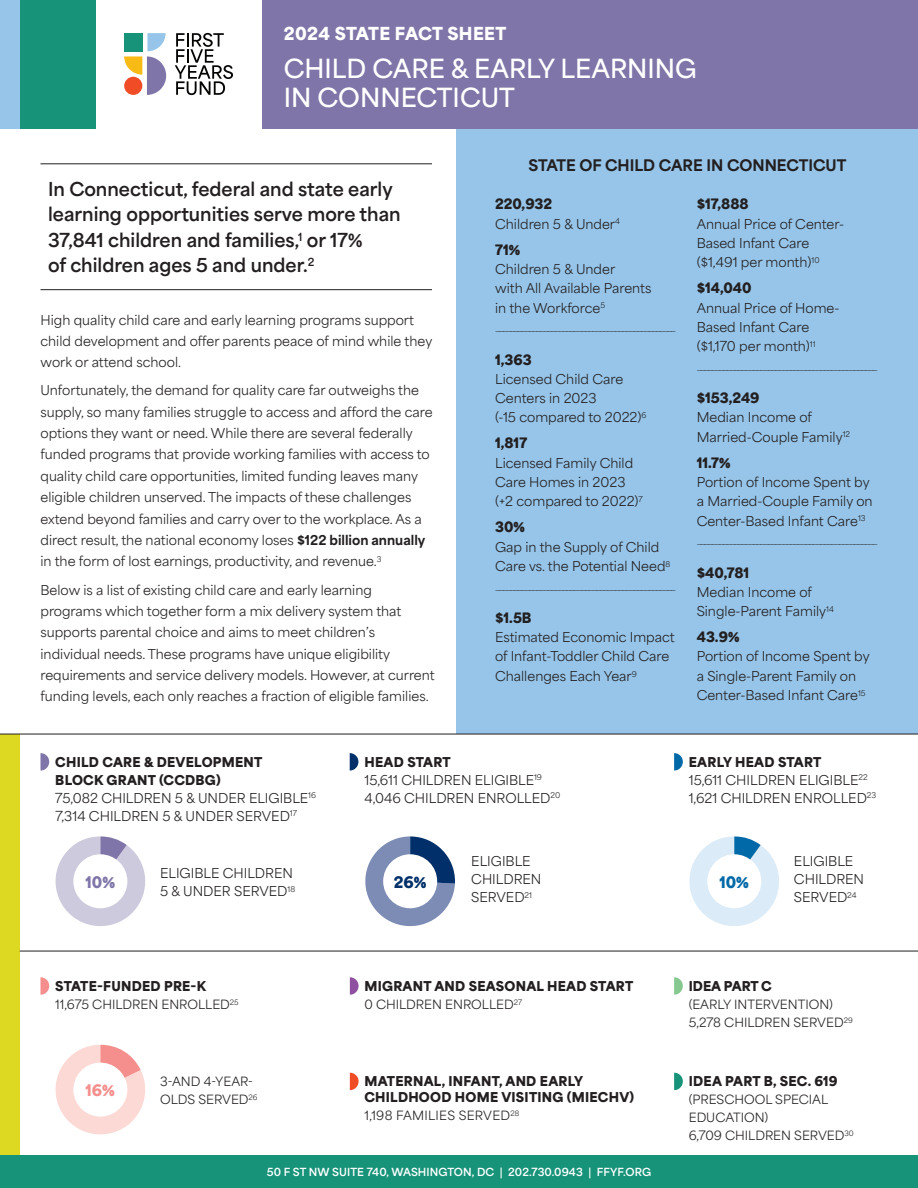
<style>
.page{position:relative;width:918px;height:1188px;background:#fff}
.page>*{position:absolute;margin:0;border:0;box-sizing:border-box;transform-origin:0 0}
.t1{font:600 24.75px/28.5px "Area Normal";color:#fff}
.t2{font:700 18px/25.5px "Area Normal";color:#231f20}
.t3{font:900 16.8px "Area Normal";letter-spacing:.025em;color:#fff}
.t4{font:800 15px "Area Normal";color:#231f20}
.t5{font:900 15px "Area Normal";color:#7f75a8}
.t6{font:900 15px "Area Normal";color:#f48f8d}
.t7{font:900 15px "Area Normal";color:#002f69}
.t8{font:900 15px "Area Normal";color:#0169a7}
.t9{font:900 13.5px "Area Normal";color:#231f20}
.t10{font:12.75px/19.4px "Area Normal";color:#231f20}
.t11{font:900 12.75px/16.5px "Area Normal";letter-spacing:.02em;color:#231f20}
.t12{font:900 12.75px "Area Normal";color:#231f20}
.t13{font:12px/18px "Area Normal";color:#231f20}
.t14{font:12px "Area Normal";letter-spacing:.02em;color:#231f20}
.t15{font:700 10.5px "Area Normal";letter-spacing:.01em;color:#fff}
.t16{font:7.5px "Area Normal";color:#231f20}
.s1{font-weight:800}
.s2{font-weight:900}
</style>
<div class="page">
<svg style="left:55px;top:836px;width:91px;height:90px"></svg>
<div style="left:73px;top:854px;width:54px;height:54px;background:#fff;border-radius:50%"></div>
<svg style="left:55px;top:1045px;width:90px;height:90px"></svg>
<svg style="left:365px;top:836px;width:90px;height:91px"></svg>
<div style="left:383px;top:854px;width:54px;height:54px;background:#fff;border-radius:50%"></div>
<svg style="left:689px;top:836px;width:90px;height:90px"></svg>
<div style="left:707px;top:854px;width:54px;height:54px;background:#fff;border-radius:50%"></div>
<div style="left:0;top:734px;width:20px;height:421px;background:#ddd923"></div>
<div style="left:456px;top:128px;width:462px;height:606px;background:#96c5e9"></div>
<div style="left:0;top:1155px;width:918px;height:33px;background:#169378"></div>
<div style="left:20px;top:0;width:76px;height:128px;background:#169378"></div>
<div style="left:0;top:0;width:20px;height:128px;background:#96c5e9"></div>
<div style="left:262px;top:0;width:656px;height:128px;background:#7f75a8"></div>
<hr style="left:40px;top:289px;width:392px;height:1px;background:#231f20">
<hr style="left:40px;top:164px;width:392px;height:1px;background:#231f20">
<svg style="left:40px;top:977px;width:9px;height:18px"></svg>
<hr style="left:0;top:734px;width:918px;height:1px;background:#231f20">
<svg style="left:40px;top:753px;width:9px;height:18px"></svg>
<svg style="left:124px;top:33px;width:42px;height:62px"></svg>
<svg style="left:175px;top:33px;width:58px;height:62px"></svg>
<svg style="left:674px;top:977px;width:9px;height:18px"></svg>
<svg style="left:674px;top:1073px;width:9px;height:17px"></svg>
<svg style="left:350px;top:977px;width:9px;height:18px"></svg>
<svg style="left:350px;top:753px;width:8px;height:18px"></svg>
<svg style="left:674px;top:753px;width:9px;height:18px"></svg>
<svg style="left:350px;top:1073px;width:9px;height:17px"></svg>
<hr style="left:20px;top:951px;width:898px;height:1px;background:#231f20">
<h3 class="t3" style="left:284px;top:18px;width:224px">2024 STATE FACT SHEET</h3>
<h1 class="t1" style="left:284px;top:52px;width:415px">CHILD CARE &amp; EARLY LEARNING<br>IN CONNECTICUT</h1>
<h2 class="t2" style="left:48px;top:174px;width:354px">In Connecticut, federal and state early learning opportunities serve more than 37,841 children and families,<sup>1</sup> or 17%<br>of children ages 5 and under.<sup>2</sup></h2>
<p class="t10" style="left:40px;top:307px;width:393px;line-height:21.3px">High quality child care and early learning programs support child development and offer parents peace of mind while they work or attend school.</p>
<p class="t10" style="left:40px;top:378px;width:394px;line-height:21.3px">Unfortunately, the demand for quality care far outweighs the supply, so many families struggle to access and afford the care options they want or need. While there are several federally funded programs that provide working families with access to quality child care opportunities, limited funding leaves many eligible children unserved. The impacts of these challenges extend beyond families and carry over to the workplace. As a direct result, the national economy loses <span class="s1">$122 billion annually </span>in the form of lost earnings, productivity, and revenue.<sup>3</sup></p>
<p class="t10" style="left:40px;top:577px;width:396px;line-height:21.3px">Below is a list of existing child care and early learning programs which together form a mix delivery system that supports parental choice and aims to meet children’s individual needs. These programs have unique eligibility requirements and service delivery models. However, at current funding levels, each only reaches a fraction of eligible families.</p>
<p class="t4" style="left:528px;top:152px;width:319px">STATE OF CHILD CARE IN CONNECTICUT</p>
<p class="t9" style="left:495px;top:192px;width:59px">220,932</p>
<p class="t10" style="left:495px;top:213px;width:126px">Children 5 &amp; Under<sup>4</sup></p>
<p class="t9" style="left:495px;top:237px;width:27px">71%</p>
<p class="t10" style="left:495px;top:258px;width:158px">Children 5 &amp; Under<br>with All Available Parents in the Workforce<sup>5</sup></p>
<p class="t16" style="left:495px;top:325px;width:182px">————————————————————————————————————————————————</p>
<p class="t9" style="left:495px;top:347px;width:38px">1,363</p>
<p class="t10" style="left:495px;top:368px;width:153px">Licensed Child Care<br>Centers in 2023<br>(-15 compared to 2022)<sup>6</sup></p>
<p class="t9" style="left:495px;top:431px;width:34px">1,817</p>
<p class="t10" style="left:495px;top:452px;width:149px">Licensed Family Child<br>Care Homes in 2023 (+2 compared to 2022)<sup>7</sup></p>
<p class="t9" style="left:495px;top:515px;width:31px">30%</p>
<p class="t10" style="left:495px;top:535px;width:177px">Gap in the Supply of Child<br>Care vs. the Potential Need<sup>8</sup></p>
<p class="t16" style="left:495px;top:583px;width:182px">————————————————————————————————————————————————</p>
<p class="t9" style="left:495px;top:605px;width:38px">$1.5B</p>
<p class="t10" style="left:495px;top:626px;width:181px">Estimated Economic Impact of Infant-Toddler Child Care<br>Challenges Each Year<sup>9</sup></p>
<p class="t9" style="left:697px;top:192px;width:54px">$17,888</p>
<p class="t10" style="left:697px;top:213px;width:149px">Annual Price of Center-<br>Based Infant Care ($1,491 per month)<sup>10</sup></p>
<p class="t9" style="left:697px;top:276px;width:57px">$14,040</p>
<p class="t10" style="left:697px;top:296px;width:144px">Annual Price of Home-<br>Based Infant Care ($1,170 per month)<sup>11</sup></p>
<p class="t16" style="left:697px;top:363px;width:182px">————————————————————————————————————————————————</p>
<p class="t9" style="left:697px;top:386px;width:64px">$153,249</p>
<p class="t10" style="left:697px;top:406px;width:155px">Median Income of<br>Married-Couple Family<sup>12</sup></p>
<p class="t9" style="left:697px;top:450px;width:35px">11.7%</p>
<p class="t10" style="left:697px;top:471px;width:178px">Portion of Income Spent by a Married-Couple Family on<br>Center-Based Infant Care<sup>13</sup></p>
<p class="t16" style="left:697px;top:538px;width:182px">————————————————————————————————————————————————</p>
<p class="t9" style="left:697px;top:560px;width:54px">$40,781</p>
<p class="t10" style="left:697px;top:581px;width:139px">Median Income of<br>Single-Parent Family<sup>14</sup></p>
<p class="t9" style="left:697px;top:625px;width:44px">43.9%</p>
<p class="t10" style="left:697px;top:645px;width:174px">Portion of Income Spent by a Single-Parent Family on<br>Center-Based Infant Care<sup>15</sup></p>
<p class="t10" style="left:55px;top:751px;width:262px;line-height:18px"><span class="s2">CHILD CARE &amp; DEVELOPMENT<br>BLOCK GRANT (CCDBG)<br></span>75,082 CHILDREN 5 &amp; UNDER ELIGIBLE<sup>16<br></sup>7,314 CHILDREN 5 &amp; UNDER SERVED<sup>17</sup></p>
<p class="t5" style="left:86px;top:869px;width:31px">10%</p>
<p class="t10" style="left:160px;top:863px;width:137px;line-height:18px">ELIGIBLE CHILDREN<br>5 &amp; UNDER SERVED<sup>18</sup></p>
<p class="t11" style="left:55px;top:976px;width:152px">STATE-FUNDED PRE-K</p>
<p class="t13" style="left:55px;top:993px;width:185px">11,675 CHILDREN ENROLLED<sup>25</sup></p>
<p class="t6" style="left:86px;top:1077px;width:31px">16%</p>
<p class="t13" style="left:160px;top:1071px;width:99px">3-AND 4-YEAR-<br>OLDS SERVED<sup>26</sup></p>
<p class="t10" style="left:364px;top:751px;width:197px;line-height:18px"><span class="s2">HEAD START<br></span>15,611 CHILDREN ELIGIBLE<sup>19<br></sup>4,046 CHILDREN ENROLLED<sup>20</sup></p>
<p class="t10" style="left:689px;top:751px;width:189px;line-height:18px"><span class="s2">EARLY HEAD START<br></span>15,611 CHILDREN ELIGIBLE<sup>22<br></sup>1,621 CHILDREN ENROLLED<sup>23</sup></p>
<p class="t10" style="left:471px;top:851px;width:72px;line-height:18px">ELIGIBLE<br>CHILDREN<br>SERVED<sup>21</sup></p>
<p class="t7" style="left:394px;top:869px;width:34px">26%</p>
<p class="t8" style="left:719px;top:869px;width:31px">10%</p>
<p class="t10" style="left:794px;top:851px;width:72px;line-height:18px">ELIGIBLE<br>CHILDREN<br>SERVED<sup>24</sup></p>
<p class="t11" style="left:364px;top:976px;width:270px">MIGRANT AND SEASONAL HEAD START</p>
<p class="t13" style="left:364px;top:993px;width:159px">0 CHILDREN ENROLLED<sup>27</sup></p>
<p class="t11" style="left:364px;top:1072px;width:271px">MATERNAL, INFANT, AND EARLY<br>CHILDHOOD HOME VISITING (MIECHV)</p>
<p class="t14" style="left:364px;top:1105px;width:156px">1,198 FAMILIES SERVED<sup>28</sup></p>
<p class="t12" style="left:689px;top:974px;width:85px">IDEA PART C</p>
<p class="t13" style="left:689px;top:993px;width:166px">(EARLY INTERVENTION)<br>5,278 CHILDREN SERVED<sup>29</sup></p>
<p class="t11" style="left:689px;top:1071px;width:150px">IDEA PART B, SEC. 619</p>
<p class="t13" style="left:689px;top:1089px;width:167px">(PRESCHOOL SPECIAL<br>EDUCATION)<br>6,709 CHILDREN SERVED<sup>30</sup></p>
<p class="t15" style="left:267px;top:1162px;width:386px">50 F ST NW SUITE 740, WASHINGTON, DC | 202.730.0943 | FFYF.ORG</p>
</div>
